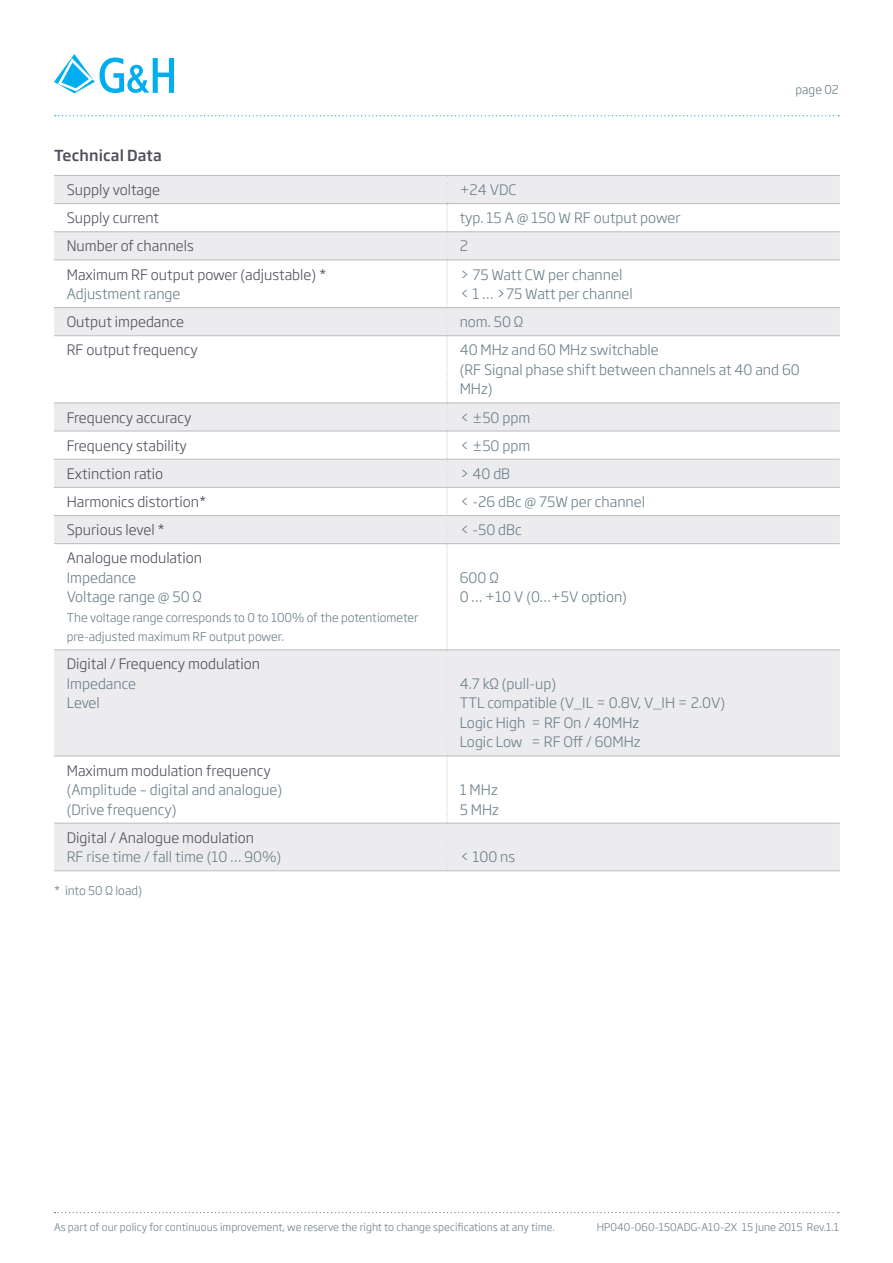
<style>
.page{position:relative;width:893px;height:1263px;background:#fff}
.page>*{position:absolute;margin:0;border:0;box-sizing:border-box;transform-origin:0 0}
.Body_standard{font:500 15px "Soho Gothic Std";letter-spacing:.01em;color:#4f4e5b}
.Body_standard-2{font:300 14.25px/19.5px "Soho Gothic Pro";color:#697e88}
.Body_standard-3{font:300 14.25px/19.5px "Soho Gothic Pro";color:#4f4e5b}
.Body_standard-4{font:300 12px/19.5px "Soho Gothic Pro";color:#697e88}
.t1{font:300 10.5px "Soho Gothic Pro";letter-spacing:.005em;color:#697e88}
.s1{color:#697e88}
.s2{color:#4f4e5b}
</style>
<div class="page">
<svg style="left:54px;top:54px;width:120px;height:39px"></svg>
<svg style="left:55px;top:115px;width:784px;height:1px"></svg>
<svg style="left:55px;top:1212px;width:784px;height:1px"></svg>
<svg style="left:54px;top:176px;width:786px;height:694px"></svg>
<hr style="left:54px;top:231px;width:393px;height:1px;background:#bcbdc0">
<hr style="left:447px;top:231px;width:393px;height:1px;background:#bcbdc0">
<hr style="left:54px;top:260px;width:393px;height:1px;background:#bcbdc0">
<hr style="left:447px;top:260px;width:393px;height:1px;background:#bcbdc0">
<hr style="left:54px;top:307px;width:393px;height:1px;background:#bcbdc0">
<hr style="left:447px;top:307px;width:393px;height:1px;background:#bcbdc0">
<hr style="left:54px;top:335px;width:393px;height:1px;background:#bcbdc0">
<hr style="left:447px;top:335px;width:393px;height:1px;background:#bcbdc0">
<hr style="left:54px;top:403px;width:393px;height:1px;background:#bcbdc0">
<hr style="left:447px;top:403px;width:393px;height:1px;background:#bcbdc0">
<hr style="left:54px;top:431px;width:393px;height:1px;background:#bcbdc0">
<hr style="left:447px;top:431px;width:393px;height:1px;background:#bcbdc0">
<hr style="left:54px;top:459px;width:393px;height:1px;background:#bcbdc0">
<hr style="left:447px;top:459px;width:393px;height:1px;background:#bcbdc0">
<hr style="left:54px;top:487px;width:393px;height:1px;background:#bcbdc0">
<hr style="left:447px;top:487px;width:393px;height:1px;background:#bcbdc0">
<hr style="left:54px;top:515px;width:393px;height:1px;background:#bcbdc0">
<hr style="left:447px;top:515px;width:393px;height:1px;background:#bcbdc0">
<hr style="left:54px;top:543px;width:393px;height:1px;background:#bcbdc0">
<hr style="left:447px;top:543px;width:393px;height:1px;background:#bcbdc0">
<hr style="left:54px;top:649px;width:393px;height:1px;background:#bcbdc0">
<hr style="left:447px;top:649px;width:393px;height:1px;background:#bcbdc0">
<hr style="left:54px;top:756px;width:393px;height:1px;background:#bcbdc0">
<hr style="left:447px;top:756px;width:393px;height:1px;background:#bcbdc0">
<hr style="left:54px;top:823px;width:393px;height:1px;background:#bcbdc0">
<hr style="left:447px;top:823px;width:393px;height:1px;background:#bcbdc0">
<hr style="left:54px;top:870px;width:393px;height:1px;background:#bcbdc0">
<hr style="left:447px;top:870px;width:393px;height:1px;background:#bcbdc0">
<svg style="left:447px;top:176px;width:1px;height:694px"></svg>
<hr style="left:54px;top:175px;width:393px;height:1px;background:#bcbdc0">
<hr style="left:447px;top:175px;width:393px;height:1px;background:#bcbdc0">
<hr style="left:54px;top:203px;width:393px;height:1px;background:#bcbdc0">
<hr style="left:447px;top:203px;width:393px;height:1px;background:#bcbdc0">
<p class="Body_standard-4" style="left:795px;top:80px;width:45px">page 02</p>
<p class="Body_standard" style="left:54px;top:145px;width:109px">Technical Data</p>
<p class="Body_standard-3" style="left:67px;top:179px;width:95px">Supply voltage</p>
<p class="Body_standard-2" style="left:460px;top:179px;width:40px">+24 VDC</p>
<p class="Body_standard-3" style="left:67px;top:207px;width:94px">Supply current</p>
<p class="Body_standard-2" style="left:460px;top:207px;width:222px">typ. 15 A @ 150 W RF output power</p>
<p class="Body_standard-3" style="left:67px;top:236px;width:129px">Number of channels</p>
<p class="Body_standard-2" style="left:460px;top:236px;width:10px">2</p>
<p class="Body_standard-3" style="left:67px;top:264px;width:261px">Maximum RF output power (adjustable) *<br><span class="s1">Adjustment range</span></p>
<p class="Body_standard-2" style="left:460px;top:264px;width:175px">&gt; 75 Watt CW per channel &lt; 1 … &gt;75 Watt per channel</p>
<p class="Body_standard-3" style="left:67px;top:311px;width:119px">Output impedance</p>
<p class="Body_standard-2" style="left:460px;top:311px;width:65px">nom. 50 Ω</p>
<p class="Body_standard-3" style="left:67px;top:339px;width:132px">RF output frequency</p>
<p class="Body_standard-2" style="left:460px;top:339px;width:342px">40 M Hz and 60 M Hz switchable<br>(RF Signal phase shift between channels at 40 and 60<br>M Hz)</p>
<p class="Body_standard-3" style="left:67px;top:407px;width:126px">Frequency accuracy</p>
<p class="Body_standard-2" style="left:460px;top:407px;width:72px">&lt; ±50 ppm</p>
<p class="Body_standard-3" style="left:67px;top:435px;width:122px">Frequency stability</p>
<p class="Body_standard-2" style="left:460px;top:435px;width:72px">&lt; ±50 ppm</p>
<p class="Body_standard-3" style="left:67px;top:463px;width:98px">Extinction ratio</p>
<p class="Body_standard-2" style="left:460px;top:463px;width:52px">&gt; 40 dB</p>
<p class="Body_standard-3" style="left:67px;top:491px;width:141px">Harmonics distortion*</p>
<p class="Body_standard-2" style="left:460px;top:491px;width:187px">&lt; -26 dBc @ 75W per channel</p>
<p class="Body_standard-3" style="left:67px;top:519px;width:100px">Spurious level *</p>
<p class="Body_standard-2" style="left:460px;top:519px;width:63px">&lt; -50 dBc</p>
<p class="Body_standard-2" style="left:67px;top:547px;width:137px"><span class="s2">Analogue modulation<br></span>I mpedance<br>Voltage range @ 50 Ω</p>
<p class="Body_standard-4" style="left:67px;top:607px;width:353px">The voltage range corresponds to 0 to 100% of the potentiometer pre-adjusted maximum RF output power.</p>
<p class="Body_standard-2" style="left:460px;top:567px;width:169px">600 Ω<br>0 … +10 V (0…+5V option)</p>
<p class="Body_standard-3" style="left:67px;top:654px;width:195px">Digital / Frequency modulation<br><span class="s1">I mpedance<br>Level</span></p>
<p class="Body_standard-2" style="left:67px;top:760px;width:217px"><span class="s2">Maximum modulation frequency </span>(Amplitude – digital and analogue) (Drive frequency)</p>
<p class="Body_standard-2" style="left:67px;top:827px;width:216px"><span class="s2">Digital / Analogue modulation<br></span>RF rise time / fall time (10 … 90%)</p>
<p class="Body_standard-4" style="left:54px;top:880px;width:90px">* into 50 Ω load)</p>
<p class="Body_standard-2" style="left:460px;top:673px;width:98px">4.7 kΩ (pull-up)<br>TTL</p>
<p class="Body_standard-2" style="left:460px;top:693px;width:267px;text-indent:28px">compatible (V_IL = 0.8V, V_I H = 2.0V)<br>Logic High = RF On / 40M Hz<br>Logic Low = RF Off / 60M Hz</p>
<p class="Body_standard-2" style="left:460px;top:779px;width:41px">1 MHz<br>5 MHz</p>
<p class="Body_standard-2" style="left:460px;top:846px;width:57px">&lt; 100 ns</p>
<p class="t1" style="left:54px;top:1219px;width:502px">As part of our policy for continuous improvement, we reserve the right to change specifications at any time.</p>
<p class="t1" style="left:597px;top:1219px;width:244px">HP040-060-150ADG-A10-2X 15 June 2015 Rev.1.1</p>
</div>
